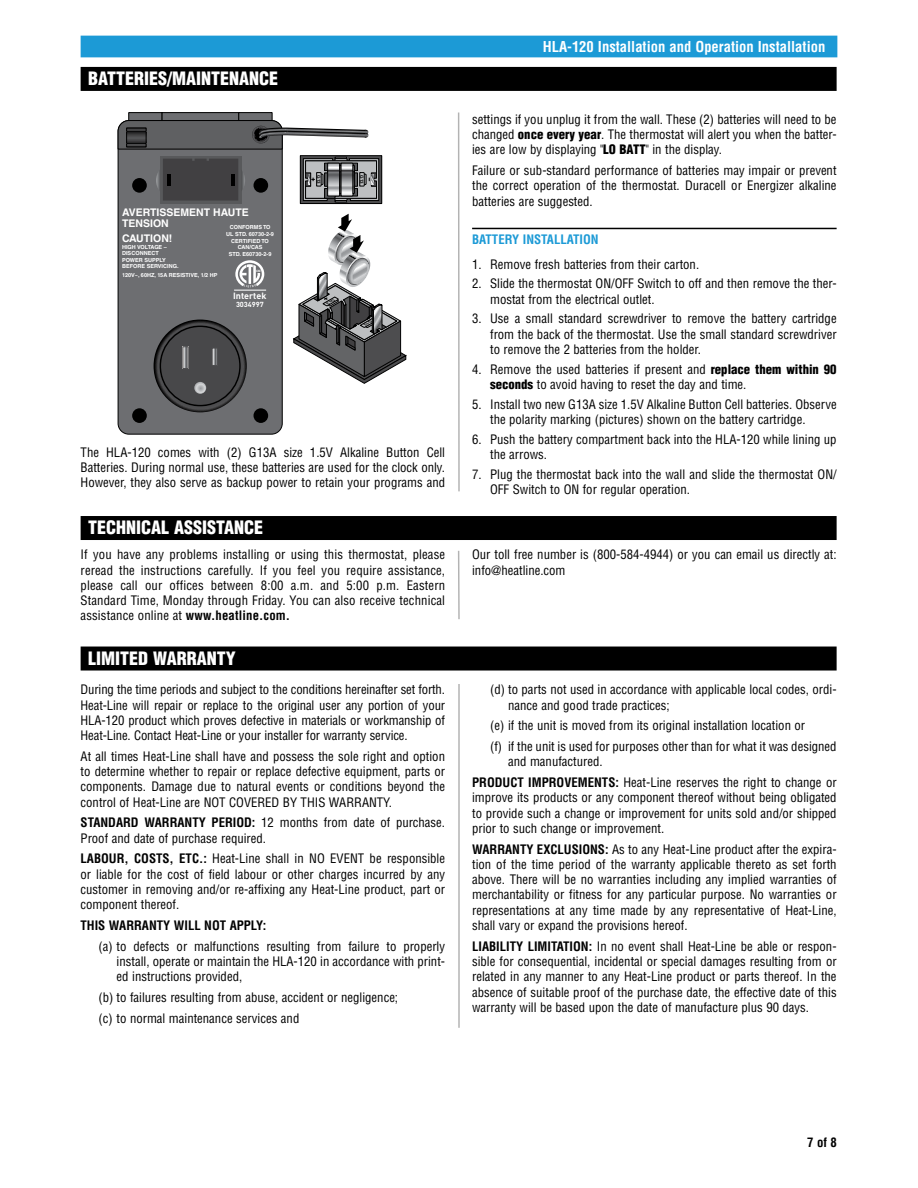
<style>
.page{position:relative;width:918px;height:1188px;background:#fff}
.page>*{position:absolute;margin:0;border:0;box-sizing:border-box;transform-origin:0 0}
.t1{font:900 condensed 18px "Helvetica LT Std";color:#fff}
.t2{font:700 condensed 14.7px "Helvetica LT Std";color:#fff}
.t3{font:condensed 12.75px/15.3px "Helvetica LT Std";color:#000;text-align:justify}
.t4{font:700 condensed 12.75px "Helvetica LT Std";color:#000}
.t5{font:700 condensed 12.75px "Helvetica LT Std";color:#1c9ad6}
.t6{font:700 10.5px/10.5px "Helvetica LT Std";color:#fff}
.t7{font:700 9px "DIN Pro";color:#fff}
.t8{font:700 7.2px "DIN Pro";color:#fff}
.t9{font:700 5.55px/6.6px "Helvetica LT Std";color:#fff}
.t10{font:700 4.5px "Helvetica LT Std";letter-spacing:-.02em;color:#000}
.t11{font:700 3px "Helvetica LT Std";color:#fff}
.s1{font-weight:900}
.s2{font-weight:700}
</style>
<div class="page">
<div style="left:81px;top:36px;width:756px;height:21px;background:#1c9ad6"></div>
<div style="left:81px;top:67px;width:756px;height:24px;background:#000"></div>
<div style="left:300px;top:156px;width:82px;height:48px;background:#404041"></div>
<div style="left:300px;top:155px;width:82px;height:49px;border:1px solid #000"></div>
<div style="left:118px;top:121px;width:164px;height:313px;background:#6d6e71;border-radius:11px"></div>
<div style="left:118px;top:120px;width:164px;height:314px;border:1px solid #000;border-radius:11px"></div>
<div style="left:129px;top:113px;width:33px;height:8px;background:#6d6e71"></div>
<div style="left:128px;top:112px;width:34px;height:9px;border:1px solid #000"></div>
<div style="left:162px;top:113px;width:77px;height:8px;background:#6d6e71"></div>
<div style="left:162px;top:112px;width:77px;height:9px;border:1px solid #000"></div>
<div style="left:239px;top:113px;width:33px;height:8px;background:#6d6e71"></div>
<div style="left:239px;top:112px;width:33px;height:9px;border:1px solid #000"></div>
<svg style="left:154px;top:320px;width:93px;height:92px"></svg>
<div style="left:132px;top:178px;width:15px;height:15px;background:#000;border-radius:50%"></div>
<div style="left:254px;top:178px;width:14px;height:15px;background:#000;border-radius:50%"></div>
<div style="left:132px;top:408px;width:15px;height:15px;background:#000;border-radius:50%"></div>
<div style="left:254px;top:408px;width:14px;height:15px;background:#000;border-radius:50%"></div>
<div style="left:160px;top:156px;width:81px;height:48px;background:#58595b"></div>
<svg style="left:235px;top:260px;width:29px;height:27px"></svg>
<hr style="left:234px;top:290px;width:32px;height:1px;background:#fff">
<svg style="left:118px;top:120px;width:251px;height:30px"></svg>
<svg style="left:156px;top:159px;width:89px;height:42px"></svg>
<svg style="left:303px;top:157px;width:76px;height:45px"></svg>
<hr style="left:472px;top:228px;width:365px;height:1px;background:#000">
<div style="left:81px;top:516px;width:756px;height:24px;background:#000"></div>
<div style="left:81px;top:647px;width:756px;height:24px;background:#000"></div>
<hr style="left:458px;top:112px;width:2px;height:379px;background:#000">
<hr style="left:458px;top:551px;width:2px;height:68px;background:#000">
<hr style="left:458px;top:684px;width:2px;height:344px;background:#000">
<svg style="left:293px;top:214px;width:114px;height:170px"></svg>
<h1 class="t1" style="left:88px;top:67px;width:192px">BATTERIES/MAINTENANCE</h1>
<p class="t6" style="left:122px;top:207px;width:128px">AVERTISSEMENT HAUTE<br>TENSION</p>
<p class="t6" style="left:122px;top:233px;width:52px">CAUTION!</p>
<p class="t9" style="left:122px;top:243px;width:58px">HIGH VOLTAGE –<br>DISCONNECT<br>POWER SUPPLY<br>BEFORE SERVICING.</p>
<p class="t9" style="left:122px;top:271px;width:97px">120V~, 60HZ, 15A RESISTIVE, 1/2 HP</p>
<p class="t9" style="left:226px;top:224px;width:49px;text-align:center">CONFORMS TO<br>UL STD. 60730-2-9<br>CERTIFIED TO<br>CAN/CAS<br>STD. E60730-2-9</p>
<p class="t7" style="left:233px;top:289px;width:35px">Intertek</p>
<p class="t8" style="left:236px;top:299px;width:29px">3034997</p>
<p class="t11" style="left:256px;top:270px;width:6px">CM</p>
<p class="t10" style="left:322px;top:175px;width:10px;rotate:90deg">G13</p>
<p class="t10" style="left:365px;top:175px;width:10px;rotate:90deg">G13</p>
<p class="t3" style="left:81px;top:444px;width:366px">The HLA-120 comes with (2) G13A size 1.5V Alkaline Button Cell Batteries. During normal use, these batteries are used for the clock only.<br>However, they also serve as backup power to retain your programs and</p>
<p class="t2" style="left:543px;top:37px;width:284px">HLA-120 Installation and Operation Installation</p>
<p class="t3" style="left:472px;top:111px;width:366px">settings if you unplug it from the wall. These (2) batteries will need to be changed <span class="s1">once every year</span>. The thermostat will alert you when the batter&shy;ies are low by displaying "<span class="s1">LO BATT</span>" in the display.</p>
<p class="t3" style="left:472px;top:163px;width:366px">Failure or sub-standard performance of batteries may impair or prevent the correct operation of the thermostat. Duracell or Energizer alkaline batteries are suggested.</p>
<p class="t5" style="left:472px;top:232px;width:128px">BATTERY INSTALLATION</p>
<p class="t3" style="left:472px;top:256px;width:229px">1. Remove fresh batteries from their carton.</p>
<p class="t3" style="left:490px;top:276px;width:348px;text-indent:-18px">2. Slide the thermostat ON/OFF Switch to off and then remove the ther&shy;mostat from the electrical outlet.</p>
<p class="t3" style="left:490px;top:311px;width:348px;text-indent:-18px">3. Use a small standard screwdriver to remove the battery cartridge from the back of the thermostat. Use the small standard screwdriver to remove the 2 batteries from the holder.</p>
<p class="t3" style="left:490px;top:361px;width:348px;text-indent:-18px">4. Remove the used batteries if present and <span class="s1">replace them within 90 seconds</span> to avoid having to reset the day and time.</p>
<p class="t3" style="left:490px;top:397px;width:348px;text-indent:-18px">5. Install two new G13A size 1.5V Alkaline Button Cell batteries. Observe the polarity marking (pictures) shown on the battery cartridge.</p>
<p class="t3" style="left:490px;top:432px;width:348px;text-indent:-18px">6. Push the battery compartment back into the HLA-120 while lining up the arrows.</p>
<p class="t3" style="left:490px;top:467px;width:348px;text-indent:-18px">7. Plug the thermostat back into the wall and slide the thermostat ON/<br>OFF Switch to ON for regular operation.</p>
<h1 class="t1" style="left:88px;top:516px;width:177px">TECHNICAL ASSISTANCE</h1>
<p class="t3" style="left:81px;top:547px;width:366px">If you have any problems installing or using this thermostat, please reread the instructions carefully. If you feel you require assistance, please call our offices between 8:00 a.m. and 5:00 p.m. Eastern Standard Time, Monday through Friday. You can also receive technical assistance online at <span class="s2">www.heatline.com.</span></p>
<p class="t3" style="left:472px;top:547px;width:366px">Our toll free number is (800-584-4944) or you can email us directly at: info@heatline.com</p>
<h1 class="t1" style="left:88px;top:647px;width:149px">LIMITED WARRANTY</h1>
<p class="t3" style="left:81px;top:682px;width:366px">During the time periods and subject to the conditions hereinafter set forth.<br>Heat-Line will repair or replace to the original user any portion of your HLA-120 product which proves defective in materials or workmanship of Heat-Line. Contact Heat-Line or your installer for warranty service.</p>
<p class="t3" style="left:81px;top:748px;width:366px">At all times Heat-Line shall have and possess the sole right and option to determine whether to repair or replace defective equipment, parts or components. Damage due to natural events or conditions beyond the control of Heat-Line are NOT COVERED BY THIS WARRANTY.</p>
<p class="t3" style="left:81px;top:815px;width:366px"><span class="s2">STANDARD WARRANTY PERIOD:</span> 12 months from date of purchase.<br>Proof and date of purchase required.</p>
<p class="t3" style="left:81px;top:851px;width:366px"><span class="s2">LABOUR, COSTS, ETC.:</span> Heat-Line shall in NO EVENT be responsible or liable for the cost of field labour or other charges incurred by any customer in removing and/or re-affixing any Heat-Line product, part or component thereof.</p>
<p class="t4" style="left:81px;top:917px;width:187px">THIS WARRANTY WILL NOT APPLY:</p>
<p class="t3" style="left:117px;top:938px;width:330px;text-indent:-18px">(a) to defects or malfunctions resulting from failure to properly install, operate or maintain the HLA-120 in accordance with print&shy;ed instructions provided,</p>
<p class="t3" style="left:99px;top:987px;width:301px;line-height:20.7px">(b) to failures resulting from abuse, accident or negligence; (c) to normal maintenance services and</p>
<p class="t3" style="left:508px;top:682px;width:330px;text-indent:-18px">(d) to parts not used in accordance with applicable local codes, ordi&shy;nance and good trade practices;</p>
<p class="t3" style="left:490px;top:715px;width:348px;line-height:20.7px">(e) if the unit is moved from its original installation location or<br>(f) if the unit is used for purposes other than for what it was designed</p>
<p class="t3" style="left:472px;top:751px;width:366px;line-height:20.7px;text-indent:36px">and manufactured.<br><span class="s2">PRODUCT IMPROVEMENTS:</span> Heat-Line reserves the right to change or</p>
<p class="t3" style="left:472px;top:790px;width:366px">improve its products or any component thereof without being obligated to provide such a change or improvement for units sold and/or shipped prior to such change or improvement.</p>
<p class="t3" style="left:472px;top:841px;width:366px"><span class="s2">WARRANTY EXCLUSIONS:</span> As to any Heat-Line product after the expira&shy;tion of the time period of the warranty applicable thereto as set forth above. There will be no warranties including any implied warranties of merchantability or fitness for any particular purpose. No warranties or representations at any time made by any representative of Heat-Line, shall vary or expand the provisions hereof.</p>
<p class="t3" style="left:472px;top:938px;width:366px"><span class="s2">LIABILITY LIMITATION:</span> In no event shall Heat-Line be able or respon&shy;sible for consequential, incidental or special damages resulting from or related in any manner to any Heat-Line product or parts thereof. In the absence of suitable proof of the purchase date, the effective date of this warranty will be based upon the date of manufacture plus 90 days.</p>
<p class="t4" style="left:807px;top:1135px;width:31px">7 of 8</p>
</div>
